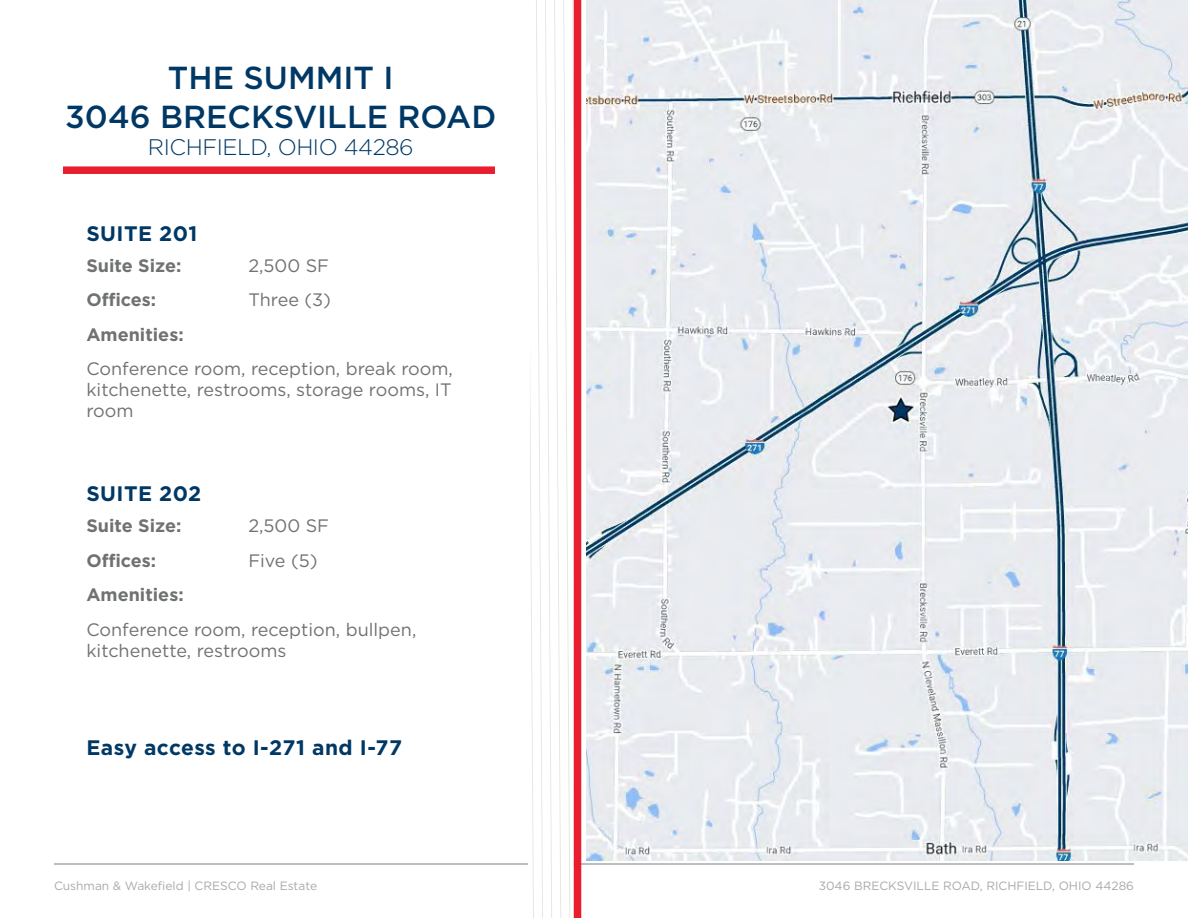
<style>
.page{position:relative;width:1188px;height:918px;background:#fff}
.page>*{position:absolute;margin:0;border:0;box-sizing:border-box;transform-origin:0 0}
.t1{font:500 31.8px/38.8px "Gotham";color:#003865;text-align:center}
.t2{font:300 22.5px "Gotham";letter-spacing:-.02em;color:#003865}
.t3{font:700 21px "Gotham";letter-spacing:.02em;color:#003865}
.t4{font:18px/21px "Gotham";color:#707272;text-align:justify}
.t5{font:700 18px "Gotham";color:#707272}
.t6{font:12px "Gotham";color:#aaa9aa}
</style>
<div class="page">
<hr style="left:54px;top:863px;width:1080px;height:2px;background:#aaa9aa">
<div style="left:63px;top:166px;width:432px;height:8px;background:#e91d2d"></div>
<svg style="left:528px;top:0;width:46px;height:918px"></svg>
<div style="left:574px;top:0;width:7px;height:918px;background:#e91d2d"></div>
<img style="left:587px;top:0;width:601px;height:860px">
<h1 class="t1" style="left:65px;top:58px;width:433px">THE SUMMIT I<br>3046 BRECKSVILLE ROAD</h1>
<p class="t2" style="left:148px;top:132px;width:267px">RICHFIELD, OHIO 44286</p>
<p class="t3" style="left:86px;top:219px;width:112px">SUITE 201</p>
<p class="t5" style="left:86px;top:254px;width:96px">Suite Size:</p>
<p class="t4" style="left:248px;top:255px;width:82px">2,500 SF</p>
<p class="t5" style="left:86px;top:288px;width:71px">Offices:</p>
<p class="t4" style="left:248px;top:289px;width:84px">Three (3)</p>
<p class="t5" style="left:86px;top:323px;width:99px">Amenities:</p>
<p class="t4" style="left:86px;top:358px;width:368px">Conference room, reception, break room, kitchenette, restrooms, storage rooms, IT room</p>
<p class="t3" style="left:86px;top:480px;width:116px">SUITE 202</p>
<p class="t5" style="left:86px;top:514px;width:96px">Suite Size:</p>
<p class="t4" style="left:248px;top:515px;width:82px">2,500 SF</p>
<p class="t5" style="left:86px;top:549px;width:71px">Offices:</p>
<p class="t4" style="left:248px;top:550px;width:71px">Five (5)</p>
<p class="t5" style="left:86px;top:583px;width:99px">Amenities:</p>
<p class="t4" style="left:86px;top:619px;width:332px">Conference room, reception, bullpen, kitchenette, restrooms</p>
<p class="t3" style="left:86px;top:733px;width:317px">Easy access to I-271 and I-77</p>
<p class="t6" style="left:54px;top:878px;width:265px">Cushman &amp; Wakefield | CRESCO Real Estate</p>
<p class="t6" style="left:819px;top:878px;width:317px">3046 BRECKSVILLE ROAD, RICHFIELD, OHIO 44286</p>
</div>
